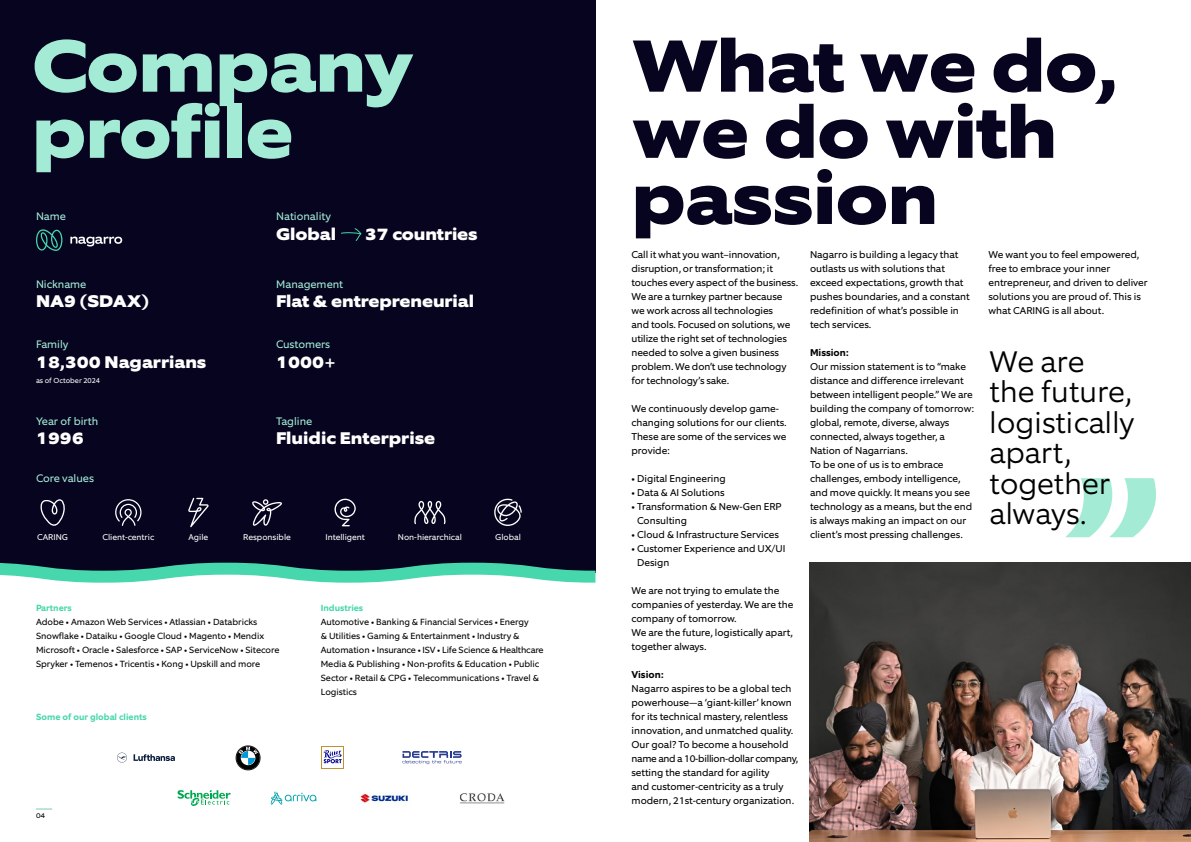
<style>
.page{position:relative;width:1191px;height:842px;background:#fff}
.page>*{position:absolute;margin:0;border:0;box-sizing:border-box;transform-origin:0 0}
.t1{font:800 74.2px/66.1px "Equip Extended";letter-spacing:-.01em;color:#06041f}
.t2{font:800 74.2px/66.1px "Equip Extended";letter-spacing:-.01em;color:#a3ebd5}
.t3{font:300 30px/30.5px "Equip";color:#000}
.t4{font:800 17px "Equip Extended";color:#fff}
.t5{font:10.9px "Equip";color:#a3ebd5}
.t6{font:10px/14px "Equip";color:#000}
.t7{font:700 10px "Equip";color:#000}
.t8{font:9px/14px "Equip";color:#000}
.t9{font:700 9px "Equip";color:#47d7ac}
.t10{font:8.4px "Equip";color:#fff}
.t11{font:7.3px "Equip";color:#fff}
.t12{font:7px "Equip Extended";color:#000}
</style>
<div class="page">
<svg style="left:36px;top:808px;width:16px;height:1px"></svg>
<div style="left:0;top:0;width:595px;height:573px;background:#06041f"></div>
<svg style="left:70px;top:237px;width:52px;height:9px"></svg>
<svg style="left:36px;top:229px;width:26px;height:22px"></svg>
<svg style="left:40px;top:499px;width:25px;height:27px"></svg>
<svg style="left:115px;top:499px;width:26px;height:27px"></svg>
<svg style="left:188px;top:498px;width:21px;height:29px"></svg>
<svg style="left:252px;top:499px;width:30px;height:27px"></svg>
<svg style="left:334px;top:499px;width:22px;height:27px"></svg>
<svg style="left:414px;top:501px;width:32px;height:23px"></svg>
<svg style="left:494px;top:498px;width:28px;height:28px"></svg>
<svg style="left:341px;top:228px;width:21px;height:13px"></svg>
<div style="left:321px;top:746px;width:23px;height:23px;background:#be9132"></div>
<div style="left:322px;top:747px;width:21px;height:21px;background:#fff"></div>
<svg style="left:324px;top:750px;width:18px;height:13px"></svg>
<svg style="left:402px;top:751px;width:59px;height:13px"></svg>
<svg style="left:117px;top:753px;width:58px;height:9px"></svg>
<svg style="left:236px;top:746px;width:24px;height:24px"></svg>
<svg style="left:238px;top:747px;width:20px;height:18px"></svg>
<svg style="left:271px;top:791px;width:45px;height:14px"></svg>
<img style="left:460px;top:793px;width:45px;height:11px">
<img style="left:360px;top:793px;width:48px;height:10px">
<svg style="left:178px;top:790px;width:53px;height:16px"></svg>
<svg style="left:0;top:556px;width:596px;height:27px"></svg>
<svg style="left:1066px;top:478px;width:90px;height:59px"></svg>
<img style="left:809px;top:563px;width:382px;height:279px">
<h1 class="t2" style="left:32px;top:34px;width:383px">Company profile</h1>
<p class="t5" style="left:36px;top:209px;width:31px">Name</p>
<p class="t5" style="left:36px;top:277px;width:52px">Nickname</p>
<h3 class="t4" style="left:36px;top:290px;width:115px">NA9 (SDAX)</h3>
<p class="t5" style="left:36px;top:337px;width:34px">Family</p>
<p class="t11" style="left:36px;top:376px;width:66px">as of October 2024</p>
<h3 class="t4" style="left:36px;top:351px;width:172px">18,300 Nagarrians</h3>
<p class="t5" style="left:36px;top:414px;width:64px">Year of birth</p>
<h3 class="t4" style="left:36px;top:427px;width:49px">1996</h3>
<p class="t5" style="left:36px;top:472px;width:59px">Core values</p>
<p class="t5" style="left:276px;top:209px;width:56px">Nationality</p>
<h3 class="t4" style="left:276px;top:223px;width:61px">Global</h3>
<h3 class="t4" style="left:365px;top:223px;width:114px">37 countries</h3>
<p class="t5" style="left:276px;top:277px;width:68px">Management</p>
<h3 class="t4" style="left:276px;top:290px;width:199px">Flat &amp; entrepreneurial</h3>
<p class="t5" style="left:276px;top:337px;width:55px">Customers</p>
<h3 class="t4" style="left:276px;top:351px;width:61px">1000+</h3>
<p class="t5" style="left:276px;top:414px;width:38px">Tagline</p>
<h3 class="t4" style="left:276px;top:427px;width:160px">Fluidic Enterprise</h3>
<p class="t10" style="left:37px;top:532px;width:32px">CARING</p>
<p class="t10" style="left:102px;top:532px;width:53px">Client-centric</p>
<p class="t10" style="left:188px;top:532px;width:21px">Agile</p>
<p class="t10" style="left:243px;top:532px;width:49px">Responsible</p>
<p class="t10" style="left:325px;top:532px;width:41px">Intelligent</p>
<p class="t10" style="left:398px;top:532px;width:65px">Non-hierarchical</p>
<p class="t10" style="left:495px;top:532px;width:27px">Global</p>
<p class="t9" style="left:36px;top:602px;width:37px">Partners</p>
<p class="t9" style="left:321px;top:602px;width:44px">Industries</p>
<p class="t8" style="left:36px;top:615px;width:245px">Adobe • Amazon Web Services • Atlassian • Databricks Snowflake • Dataiku • Google Cloud • Magento • Mendix Microsoft • Oracle • Salesforce • SAP • ServiceNow • Sitecore Spryker • Temenos • Tricentis • Kong • Upskill and more</p>
<p class="t8" style="left:321px;top:615px;width:224px">Automotive • Banking &amp; Financial Services • Energy<br>&amp; Utilities • Gaming &amp; Entertainment • Industry &amp; Automation • Insurance • ISV • Life Science &amp; Healthcare Media &amp; Publishing • Non-profits &amp; Education • Public Sector • Retail &amp; CPG • Telecommunications • Travel &amp; Logistics</p>
<p class="t9" style="left:36px;top:711px;width:112px">Some of our global clients</p>
<p class="t12" style="left:36px;top:811px;width:11px">04</p>
<h1 class="t1" style="left:631px;top:34px;width:487px">What we do, we do with passion</h1>
<p class="t6" style="left:631px;top:248px;width:168px">Call it what you want–innovation, disruption, or transformation; it touches every aspect of the business.<br>We are a turnkey partner because<br>we work across all technologies<br>and tools. Focused on solutions, we utilize the right set of technologies needed to solve a given business problem. We don’t use technology for technology’s sake.</p>
<p class="t6" style="left:631px;top:402px;width:156px">We continuously develop game&shy;changing solutions for our clients.<br>These are some of the services we provide:</p>
<p class="t6" style="left:631px;top:472px;width:96px">• Digital Engineering</p>
<p class="t6" style="left:631px;top:486px;width:95px">• Data &amp; AI Solutions</p>
<p class="t6" style="left:637px;top:500px;width:146px;text-indent:-6px">• Transformation &amp; New-Gen ERP<br>Consulting</p>
<p class="t6" style="left:631px;top:528px;width:149px">• Cloud &amp; Infrastructure Services</p>
<p class="t6" style="left:637px;top:542px;width:150px;text-indent:-6px">• Customer Experience and UX/UI<br>Design</p>
<p class="t6" style="left:631px;top:584px;width:163px">We are not trying to emulate the companies of yesterday. We are the company of tomorrow.<br>We are the future, logistically apart, together always.</p>
<p class="t7" style="left:631px;top:669px;width:33px">Vision:</p>
<p class="t6" style="left:631px;top:682px;width:168px">Nagarro aspires to be a global tech powerhouse—a ‘giant-killer’ known for its technical mastery, relentless innovation, and unmatched quality.<br>Our goal? To become a household name and a 10-billion-dollar company, setting the standard for agility<br>and customer-centricity as a truly modern, 21st-century organization.</p>
<p class="t6" style="left:810px;top:248px;width:161px">Nagarro is building a legacy that outlasts us with solutions that exceed expectations, growth that pushes boundaries, and a constant redefinition of what’s possible in tech services.</p>
<p class="t7" style="left:810px;top:347px;width:40px">Mission:</p>
<p class="t6" style="left:810px;top:360px;width:166px">Our mission statement is to “make distance and difference irrelevant between intelligent people.” We are building the company of tomorrow: global, remote, diverse, always connected, always together, a<br>Nation of Nagarrians.<br>To be one of us is to embrace challenges, embody intelligence, and move quickly. It means you see technology as a means, but the end is always making an impact on our client’s most pressing challenges.</p>
<p class="t6" style="left:988px;top:248px;width:161px">We want you to feel empowered, free to embrace your inner entrepreneur, and driven to deliver solutions you are proud of. This is what CARING is all about.</p>
<h2 class="t3" style="left:989px;top:346px;width:147px">We are the future, logistically apart, together always.</h2>
</div>
